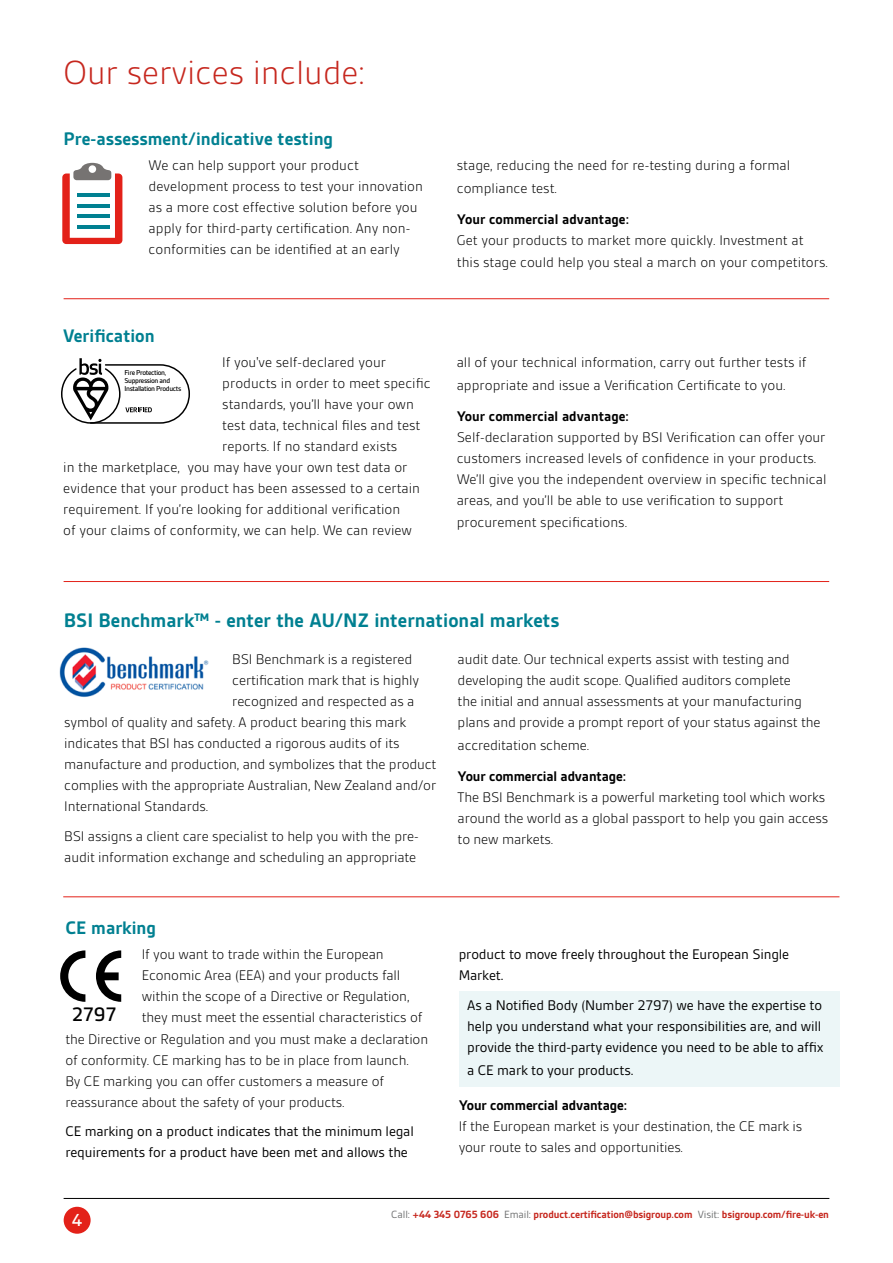
<style>
.page{position:relative;width:893px;height:1263px;background:#fff}
.page>*{position:absolute;margin:0;border:0;box-sizing:border-box;transform-origin:0 0}
.t1{font:300 36px "BSI Gesta";letter-spacing:-.005em;color:#c6271e}
.t2{font:700 21px "BSI Gesta";color:#008091}
.t3{font:500 21px "BSI Gesta";color:#000}
.t4{font:700 19.5px "BSI Gesta";color:#008091}
.t5{font:500 18.75px "BSI Gesta";color:#fff}
.t6{font:300 15px/21px "BSI Gesta";letter-spacing:-.01em;color:#000}
.t7{font:15px/21px "BSI Gesta";letter-spacing:-.01em;color:#000}
.t8{font:700 15px "BSI Gesta";letter-spacing:-.01em;color:#000}
.t9{font:700 11.25px "BSI Gesta";letter-spacing:-.01em;color:#c6271e}
.t10{font:500 7.5px/7.9px "BSI Gesta";letter-spacing:-.05em;color:#000}
.s1{font-weight:400;color:#707172}
</style>
<div class="page">
<div style="left:459px;top:992px;width:380px;height:95px;background:#ecf6f7"></div>
<hr style="left:64px;top:1198px;width:765px;height:1px;background:#000">
<div style="left:64px;top:1207px;width:27px;height:27px;background:#e32119;border-radius:50%"></div>
<svg style="left:60px;top:950px;width:25px;height:52px"></svg>
<svg style="left:96px;top:950px;width:25px;height:52px"></svg>
<svg style="left:61px;top:358px;width:129px;height:66px"></svg>
<svg style="left:62px;top:163px;width:60px;height:81px"></svg>
<hr style="left:64px;top:298px;width:765px;height:1px;background:#e32119">
<hr style="left:64px;top:581px;width:765px;height:1px;background:#e32119">
<hr style="left:63px;top:896px;width:776px;height:1px;background:#e32119">
<img style="left:59px;top:647px;width:150px;height:50px">
<h1 class="t1" style="left:64px;top:54px;width:303px">Our services include:</h1>
<h3 class="t4" style="left:64px;top:129px;width:271px">Pre-assessment/indicative testing</h3>
<p class="t6" style="left:149px;top:155px;width:276px">We can help support your product development process to test your innovation as a more cost effective solution before you apply for third-party certification. Any non&shy;conformities can be identified at an early</p>
<p class="t6" style="left:457px;top:154px;width:335px;line-height:22.5px">stage, reducing the need for re-testing during a formal compliance test.</p>
<p class="t8" style="left:457px;top:211px;width:174px">Your commercial advantage:</p>
<p class="t6" style="left:457px;top:229px;width:373px;line-height:22.5px">Get your products to market more quickly. Investment at this stage could help you steal a march on your competitors.</p>
<h3 class="t4" style="left:63px;top:326px;width:93px">Verification</h3>
<p class="t6" style="left:222px;top:352px;width:165px">If you've self-declared your</p>
<p class="t6" style="left:222px;top:373px;width:210px">products in order to meet specific</p>
<p class="t6" style="left:222px;top:394px;width:193px">standards, you’ll have your own</p>
<p class="t6" style="left:222px;top:415px;width:200px">test data, technical files and test</p>
<p class="t6" style="left:222px;top:436px;width:177px">reports. If no standard exists</p>
<p class="t6" style="left:63px;top:457px;width:346px">in the marketplace, you may have your own test data or</p>
<p class="t6" style="left:63px;top:478px;width:358px">evidence that your product has been assessed to a certain</p>
<p class="t6" style="left:63px;top:499px;width:339px">requirement. If you’re looking for additional verification</p>
<p class="t6" style="left:63px;top:520px;width:350px">of your claims of conformity, we can help. We can review</p>
<p class="t10" style="left:125px;top:369px;width:58px">Fire Protection,<br>Suppression and<br>Installation Products</p>
<p class="t6" style="left:457px;top:351px;width:351px;line-height:22.5px">all of your technical information, carry out further tests if appropriate and issue a Verification Certificate to you.</p>
<p class="t8" style="left:457px;top:408px;width:174px">Your commercial advantage:</p>
<p class="t6" style="left:457px;top:427px;width:371px">Self-declaration supported by BSI Verification can offer your customers increased levels of confidence in your products.<br>We’ll give you the independent overview in specific technical areas, and you’ll be able to use verification to support</p>
<p class="t6" style="left:457px;top:512px;width:172px">procurement specifications.</p>
<h2 class="t2" style="left:64px;top:610px;width:497px">BSI Benchmark™ - enter the AU/NZ international markets</h2>
<p class="t6" style="left:232px;top:649px;width:181px">BSI Benchmark is a registered</p>
<p class="t6" style="left:232px;top:670px;width:188px">certification mark that is highly</p>
<p class="t6" style="left:232px;top:691px;width:184px">recognized and respected as a</p>
<p class="t6" style="left:64px;top:712px;width:343px">symbol of quality and safety. A product bearing this mark</p>
<p class="t6" style="left:64px;top:733px;width:337px">indicates that BSI has conducted a rigorous audits of its</p>
<p class="t6" style="left:64px;top:754px;width:374px">manufacture and production, and symbolizes that the product</p>
<p class="t6" style="left:64px;top:775px;width:373px">complies with the appropriate Australian, New Zealand and/or</p>
<p class="t6" style="left:64px;top:796px;width:145px">International Standards.</p>
<p class="t6" style="left:64px;top:825px;width:356px">BSI assigns a client care specialist to help you with the pre&shy;audit information exchange and scheduling an appropriate</p>
<p class="t6" style="left:458px;top:649px;width:364px">audit date. Our technical experts assist with testing and developing the audit scope. Qualified auditors complete<br>the initial and annual assessments at your manufacturing plans and provide a prompt report of your status against the</p>
<p class="t6" style="left:458px;top:734px;width:133px">accreditation scheme.</p>
<p class="t8" style="left:458px;top:768px;width:170px">Your commercial advantage:</p>
<p class="t6" style="left:458px;top:786px;width:372px">The BSI Benchmark is a powerful marketing tool which works around the world as a global passport to help you gain access to new markets.</p>
<h3 class="t4" style="left:65px;top:918px;width:92px">CE marking</h3>
<p class="t6" style="left:142px;top:944px;width:243px">If you want to trade within the European</p>
<p class="t6" style="left:142px;top:965px;width:260px">Economic Area (EEA) and your products fall</p>
<p class="t6" style="left:142px;top:986px;width:269px">within the scope of a Directive or Regulation,</p>
<p class="t6" style="left:142px;top:1007px;width:282px">they must meet the essential characteristics of</p>
<p class="t6" style="left:65px;top:1028px;width:364px">the Directive or Regulation and you must make a declaration</p>
<p class="t6" style="left:65px;top:1049px;width:345px">of conformity. CE marking has to be in place from launch.</p>
<p class="t6" style="left:65px;top:1070px;width:320px">By CE marking you can offer customers a measure of</p>
<p class="t6" style="left:65px;top:1091px;width:281px">reassurance about the safety of your products.</p>
<p class="t7" style="left:65px;top:1121px;width:350px">CE marking on a product indicates that the minimum legal requirements for a product have been met and allows the</p>
<h2 class="t3" style="left:72px;top:1003px;width:46px">2797</h2>
<p class="t7" style="left:459px;top:944px;width:332px">product to move freely throughout the European Single<br>Market.</p>
<p class="t7" style="left:467px;top:995px;width:358px">As a Notified Body (Number 2797) we have the expertise to help you understand what your responsibilities are, and will provide the third-party evidence you need to be able to affix</p>
<p class="t7" style="left:467px;top:1059px;width:168px">a CE mark to your products.</p>
<p class="t8" style="left:459px;top:1097px;width:170px">Your commercial advantage:</p>
<p class="t6" style="left:459px;top:1115px;width:345px">If the European market is your destination, the CE mark is your route to sales and opportunities.</p>
<p class="t5" style="left:72px;top:1210px;width:12px">4</p>
<p class="t9" style="left:391px;top:1208px;width:439px"><span class="s1">Call:</span> +44 345 0765 606 <span class="s1">Email:</span> product.certification@bsigroup.com <span class="s1">Visit:</span> bsigroup.com/fire-uk-en</p>
</div>
